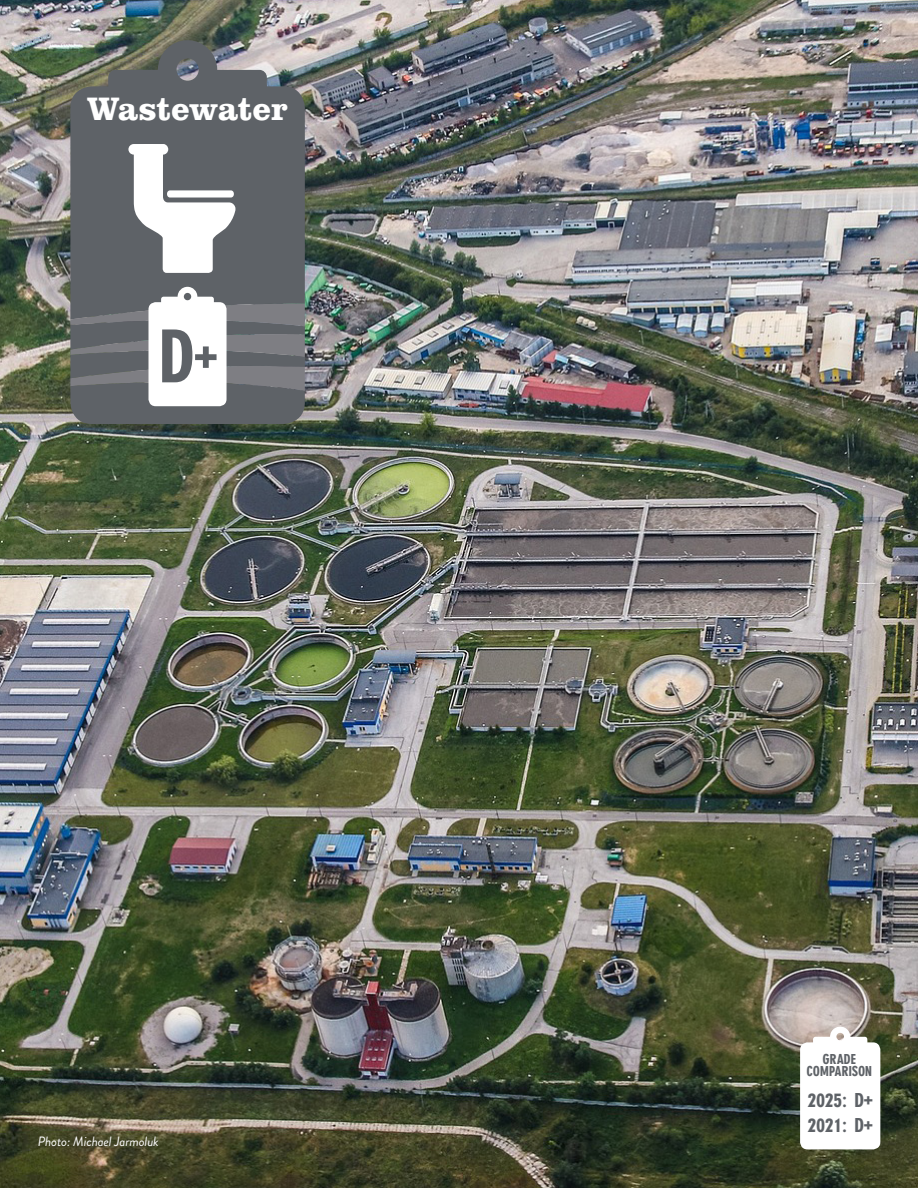
<style>
.page{position:relative;width:918px;height:1188px;background:#fff}
.page>*{position:absolute;margin:0;border:0;box-sizing:border-box;transform-origin:0 0}
.t1{font:900 79.2px "Neuzeit Gro Ext";color:#5e6267}
.t2{font:700 33.6px "Clarendon URW";letter-spacing:-.02em;color:#fff}
.t3{font:900 21px/25.2px "Neuzeit Gro Ext";letter-spacing:-.02em;color:#5e6267}
.t4{font:900 15px/12px "Neuzeit Gro Ext";letter-spacing:-.02em;color:#5e6267;text-align:center}
.t5{font:italic 13.5px "Brandon Grotesque";letter-spacing:-.01em;color:#fff}
.s1{font-size:54.6px}
</style>
<div class="page">
<img style="left:0;top:0;width:918px;height:1188px">
<svg style="left:800px;top:1027px;width:80px;height:122px"></svg>
<svg style="left:70px;top:40px;width:235px;height:247px;background:#65696c"></svg>
<svg style="left:70px;top:287px;width:235px;height:137px"></svg>
<svg style="left:128px;top:144px;width:107px;height:129px"></svg>
<h2 class="t2" style="left:87px;top:84px;width:202px">Wastewater</h2>
<h1 class="t1" style="left:157px;top:313px;width:62px">D<span class="s1">+</span></h1>
<p class="t5" style="left:38px;top:1132px;width:123px">Photo: Michael Jarmoluk</p>
<p class="t4" style="left:807px;top:1054px;width:67px">GRADE<br>COMPARISON</p>
<h3 class="t3" style="left:808px;top:1088px;width:67px">2025: D+<br>2021: D+</h3>
</div>
